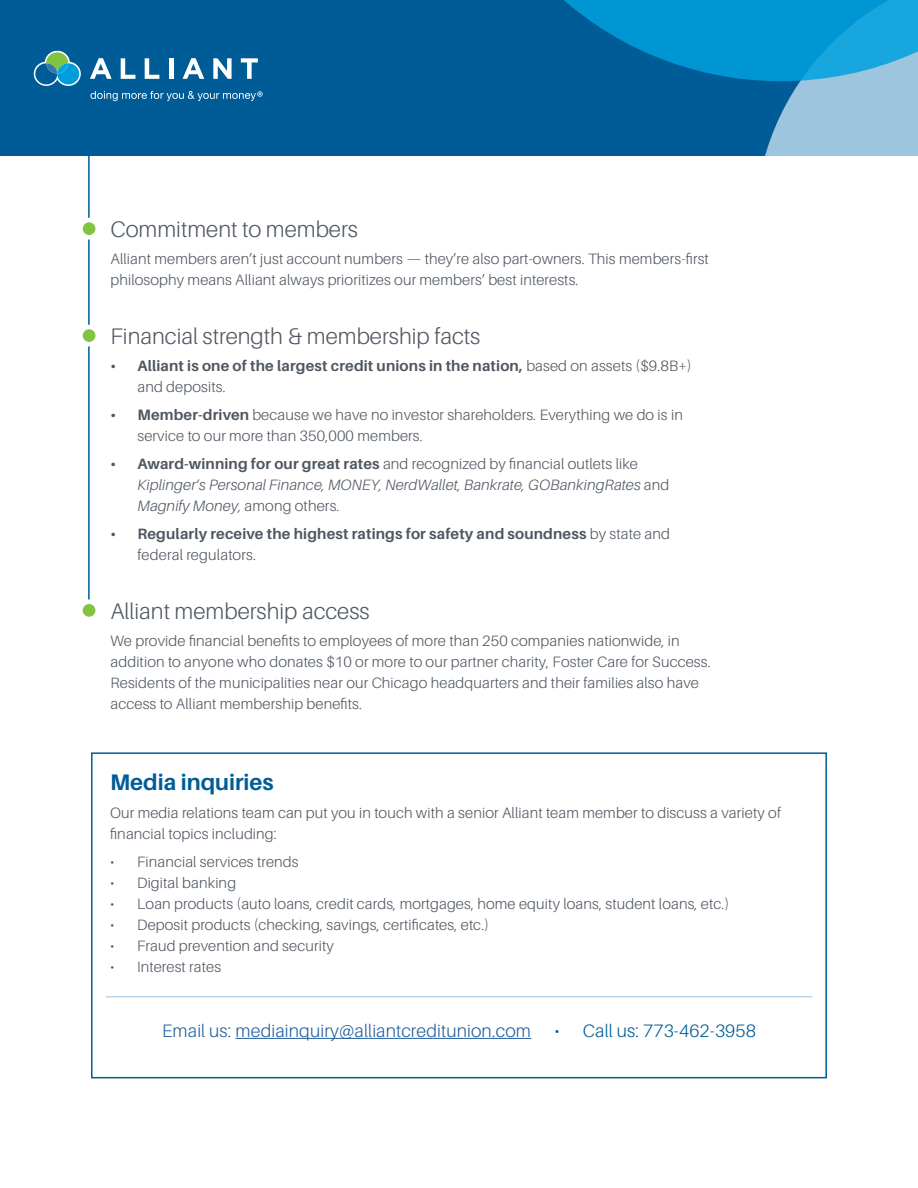
<style>
.page{position:relative;width:918px;height:1188px;background:#fff}
.page>*{position:absolute;margin:0;border:0;box-sizing:border-box;transform-origin:0 0}
.t1{font:300 22.5px "Aileron";color:#4f5761}
.t2{font:700 22.5px "Aileron";color:#005c97}
.t3{font:300 18px "Aileron";letter-spacing:.01em;color:#215e9e}
.t4{font:300 18px "Aileron";letter-spacing:.01em;color:#005c97}
.t5{font:300 15px/21px "Aileron";letter-spacing:.01em;color:#4f5761}
.t6{font:700 15px/21px "Aileron";letter-spacing:.01em;color:#4f5761}
.t7{font:italic 300 15px/21px "Aileron";letter-spacing:.01em;color:#4f5761}
.t8{font:12.6px "Aileron";color:#fff}
.s1{font-weight:300}
.s2{font-weight:700}
.s3{font-weight:700;font-style:normal}
.s4{font-style:normal}
</style>
<div class="page">
<hr style="left:236px;top:1038px;width:295px;height:1px;background:#215e9e">
<div style="left:0;top:0;width:918px;height:156px;background:#005c97"></div>
<svg style="left:564px;top:0;width:354px;height:156px"></svg>
<hr style="left:88px;top:149px;width:2px;height:461px;background:#005c97">
<svg style="left:80px;top:220px;width:18px;height:17px"></svg>
<div style="left:78px;top:218px;width:22px;height:22px;border:4px solid #fff;border-radius:50%"></div>
<svg style="left:80px;top:327px;width:18px;height:17px"></svg>
<div style="left:78px;top:325px;width:22px;height:21px;border:4px solid #fff;border-radius:50%"></div>
<svg style="left:80px;top:602px;width:18px;height:17px"></svg>
<div style="left:78px;top:599px;width:22px;height:22px;border:4px solid #fff;border-radius:50%"></div>
<div style="left:91px;top:752px;width:736px;height:326px;border:2px solid #005c97"></div>
<hr style="left:106px;top:996px;width:706px;height:2px;background:#bad8eb">
<svg style="left:90px;top:58px;width:22px;height:21px"></svg>
<svg style="left:121px;top:58px;width:14px;height:21px"></svg>
<svg style="left:145px;top:58px;width:14px;height:21px"></svg>
<hr style="left:169px;top:58px;width:4px;height:21px;background:#fff">
<svg style="left:183px;top:58px;width:21px;height:21px"></svg>
<svg style="left:213px;top:58px;width:19px;height:21px"></svg>
<svg style="left:241px;top:58px;width:17px;height:21px"></svg>
<svg style="left:34px;top:51px;width:47px;height:35px"></svg>
<svg style="left:90px;top:91px;width:166px;height:10px"></svg>
<p class="t8" style="left:257px;top:89px;width:8px">®</p>
<h1 class="t1" style="left:110px;top:216px;width:249px">Commitment to members</h1>
<p class="t5" style="left:110px;top:249px;width:600px">Alliant members aren’t just account numbers — they’re also part-owners. This members-first philosophy means Alliant always prioritizes our members’ best interests.</p>
<h1 class="t1" style="left:110px;top:323px;width:371px">Financial strength &amp; membership facts</h1>
<p class="t6" style="left:137px;top:356px;width:556px;text-indent:-27px">• Alliant is one of the largest credit unions in the nation, <span class="s1">based on assets ($9.8B+) and deposits.</span></p>
<p class="t5" style="left:137px;top:404px;width:547px;text-indent:-27px"><span class="s2">• Member-driven</span> because we have no investor shareholders. Everything we do is in service to our more than 350,000 members.</p>
<p class="t7" style="left:137px;top:453px;width:533px;text-indent:-27px"><span class="s3">• Award-winning for our great rates</span> <span class="s4">and recognized by financial outlets like<br></span>Kiplinger’s Personal Finance, MONEY, NerdWallet, Bankrate, GOBankingRates <span class="s4">and<br></span>Magnify Money, <span class="s4">among others.</span></p>
<p class="t6" style="left:137px;top:523px;width:534px;text-indent:-27px">• Regularly receive the highest ratings for safety and soundness <span class="s1">by state and federal regulators.</span></p>
<h1 class="t1" style="left:110px;top:599px;width:261px">Alliant membership access</h1>
<p class="t5" style="left:110px;top:631px;width:602px">We provide financial benefits to employees of more than 250 companies nationwide, in addition to anyone who donates $10 or more to our partner charity, Foster Care for Success.<br>Residents of the municipalities near our Chicago headquarters and their families also have access to Alliant membership benefits.</p>
<h1 class="t2" style="left:110px;top:770px;width:165px">Media inquiries</h1>
<p class="t5" style="left:110px;top:803px;width:672px">Our media relations team can put you in touch with a senior Alliant team member to discuss a variety of financial topics including:</p>
<p class="t5" style="left:110px;top:851px;width:190px">• Financial services trends</p>
<p class="t5" style="left:110px;top:872px;width:128px">• Digital banking</p>
<p class="t5" style="left:110px;top:893px;width:621px">• Loan products (auto loans, credit cards, mortgages, home equity loans, student loans, etc.)</p>
<p class="t5" style="left:110px;top:914px;width:381px">• Deposit products (checking, savings, certificates, etc.)</p>
<p class="t5" style="left:110px;top:935px;width:225px">• Fraud prevention and security</p>
<p class="t5" style="left:110px;top:956px;width:113px">• Interest rates</p>
<p class="t3" style="left:162px;top:1020px;width:371px">Email us: mediainquiry@alliantcreditunion.com</p>
<p class="t4" style="left:554px;top:1020px;width:203px">• Call us: 773-462-3958</p>
</div>
